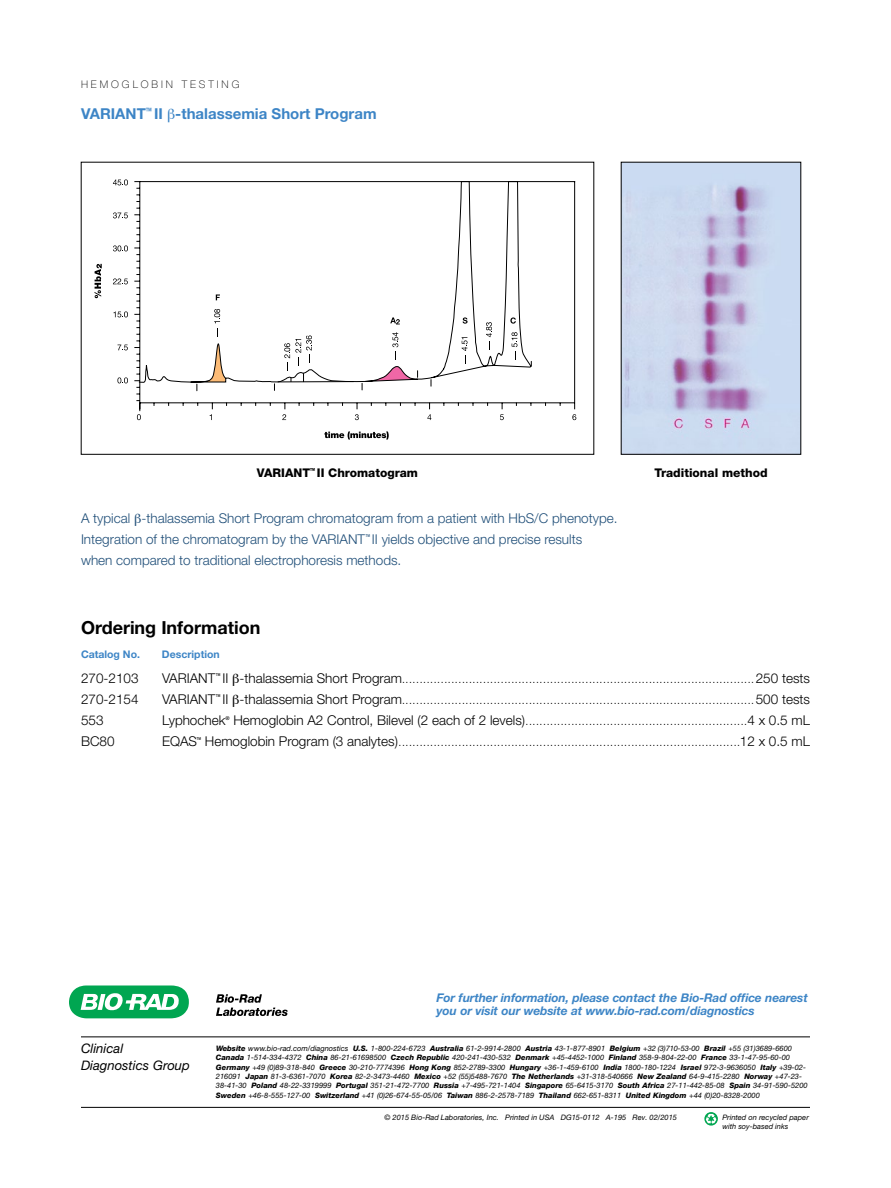
<style>
.page{position:relative;width:891px;height:1188px;background:#fff}
.page>*{position:absolute;margin:0;border:0;box-sizing:border-box;transform-origin:0 0}
.t1{font:700 18px "Helvetica Neue LT Pro";color:#000}
.t2{font:700 15px "Helvetica Neue LT Pro";color:#3d85c6}
.t3{font:300 13.5px/21px "Helvetica Neue LT Pro";color:#1f4e78}
.t4{font:300 13.5px "Helvetica Neue LT Pro";color:#000}
.t5{font:italic 13.2px/16.5px "Helvetica Neue LT Pro";color:#000}
.t6{font:italic 700 12px/13.5px "Helvetica Neue LT Pro";letter-spacing:-.01em;color:#3d85c6}
.t7{font:800 12px "Helvetica Neue LT Pro";color:#000}
.t8{font:300 10.5px "Helvetica Neue LT Pro";color:#000}
.t9{font:700 10.5px "Helvetica Neue LT Pro";color:#3d85c6}
.t10{font:100 10.5px "Helvetica Neue LT Pro";letter-spacing:.28em;color:#000}
.t11{font:italic 7.5px/9.3px "Helvetica Neue LT Pro";color:#000}
.t12{font:500 5.25px "Helvetica Neue LT Pro";color:#000}
.s1{font-size:13.5px}
.s2{font-weight:800}
</style>
<div class="page">
<hr style="left:81px;top:1036px;width:729px;height:1px;background:#000">
<svg style="left:69px;top:986px;width:120px;height:32px"></svg>
<svg style="left:216px;top:994px;width:72px;height:22px"></svg>
<hr style="left:81px;top:1107px;width:729px;height:1px;background:#000">
<svg style="left:704px;top:1112px;width:14px;height:14px"></svg>
<svg style="left:706px;top:1114px;width:10px;height:10px"></svg>
<svg style="left:138px;top:182px;width:394px;height:201px"></svg>
<svg style="left:362px;top:367px;width:57px;height:23px"></svg>
<svg style="left:191px;top:309px;width:35px;height:82px"></svg>
<svg style="left:392px;top:332px;width:6px;height:28px"></svg>
<svg style="left:462px;top:337px;width:6px;height:27px"></svg>
<svg style="left:486px;top:322px;width:6px;height:28px"></svg>
<svg style="left:512px;top:332px;width:5px;height:28px"></svg>
<svg style="left:113px;top:179px;width:15px;height:6px"></svg>
<svg style="left:113px;top:212px;width:15px;height:6px"></svg>
<svg style="left:113px;top:245px;width:15px;height:6px"></svg>
<svg style="left:113px;top:278px;width:15px;height:6px"></svg>
<svg style="left:113px;top:311px;width:15px;height:6px"></svg>
<svg style="left:118px;top:345px;width:10px;height:5px"></svg>
<svg style="left:117px;top:377px;width:11px;height:6px"></svg>
<svg style="left:94px;top:264px;width:8px;height:34px"></svg>
<svg style="left:324px;top:431px;width:65px;height:9px"></svg>
<hr style="left:140px;top:402px;width:435px;height:1px;background:#000">
<hr style="left:139px;top:182px;width:1px;height:229px;background:#000">
<hr style="left:574px;top:181px;width:1px;height:222px;background:#000">
<svg style="left:210px;top:403px;width:3px;height:17px"></svg>
<svg style="left:282px;top:403px;width:4px;height:17px"></svg>
<svg style="left:355px;top:403px;width:4px;height:17px"></svg>
<svg style="left:427px;top:403px;width:4px;height:17px"></svg>
<svg style="left:500px;top:403px;width:4px;height:17px"></svg>
<svg style="left:572px;top:403px;width:4px;height:17px"></svg>
<svg style="left:136px;top:394px;width:5px;height:26px"></svg>
<svg style="left:134px;top:374px;width:6px;height:7px"></svg>
<svg style="left:136px;top:354px;width:4px;height:7px"></svg>
<svg style="left:134px;top:341px;width:6px;height:7px"></svg>
<svg style="left:136px;top:321px;width:4px;height:7px"></svg>
<svg style="left:136px;top:301px;width:4px;height:7px"></svg>
<svg style="left:134px;top:281px;width:6px;height:7px"></svg>
<svg style="left:136px;top:268px;width:4px;height:7px"></svg>
<svg style="left:134px;top:248px;width:6px;height:7px"></svg>
<svg style="left:136px;top:228px;width:4px;height:7px"></svg>
<svg style="left:134px;top:208px;width:6px;height:7px"></svg>
<svg style="left:136px;top:195px;width:4px;height:7px"></svg>
<hr style="left:134px;top:181px;width:441px;height:1px;background:#000">
<svg style="left:284px;top:335px;width:28px;height:47px"></svg>
<svg style="left:216px;top:294px;width:4px;height:6px"></svg>
<svg style="left:390px;top:317px;width:10px;height:7px"></svg>
<svg style="left:463px;top:317px;width:5px;height:7px"></svg>
<svg style="left:510px;top:317px;width:6px;height:7px"></svg>
<img style="left:623px;top:164px;width:176px;height:288px">
<h3 class="t10" style="left:81px;top:79px;width:160px">HEMOGLOBIN TESTING</h3>
<h2 class="t2" style="left:81px;top:104px;width:297px">VARIANT<sup>™</sup> II -thalassemia Short Program</h2>
<h3 class="t7" style="left:257px;top:465px;width:163px">VARIANT<sup>™</sup> II Chromatogram</h3>
<h3 class="t7" style="left:654px;top:465px;width:115px">Traditional method</h3>
<h3 class="t3" style="left:81px;top:507px;width:538px">A typical -thalassemia Short Program chromatogram from a patient with HbS/C phenotype.<br>Integration of the chromatogram by the VARIANT<sup>™</sup> II yields objective and precise results<br>when compared to traditional electrophoresis methods.</h3>
<h1 class="t1" style="left:81px;top:616px;width:181px">Ordering Information</h1>
<h3 class="t9" style="left:81px;top:647px;width:61px">Catalog No.</h3>
<h3 class="t9" style="left:162px;top:647px;width:59px">Description</h3>
<h3 class="t4" style="left:81px;top:670px;width:59px">270-2103</h3>
<h3 class="t8" style="left:162px;top:673px;width:650px"><span class="s1">VARIANT</span><sup>™</sup> <span class="s1">II -thalassemia Short Program</span>.................................................................................................... <span class="s1">250 tests</span></h3>
<h3 class="t4" style="left:81px;top:691px;width:59px">270-2154</h3>
<h3 class="t8" style="left:162px;top:694px;width:649px"><span class="s1">VARIANT</span><sup>™</sup> <span class="s1">II -thalassemia Short Program</span>.................................................................................................... <span class="s1">500 tests</span></h3>
<h3 class="t4" style="left:81px;top:712px;width:24px">553</h3>
<h3 class="t4" style="left:162px;top:712px;width:65px">Lyphochek</h3>
<p class="t12" style="left:226px;top:715px;width:6px">®</p>
<h3 class="t8" style="left:233px;top:715px;width:295px"><span class="s1">Hemoglobin A2 Control, Bilevel (2 each of 2 levels)</span>...............................................................</h3>
<h3 class="t4" style="left:747px;top:712px;width:64px">4 x 0.5 mL</h3>
<h3 class="t4" style="left:81px;top:733px;width:35px">BC80</h3>
<h3 class="t8" style="left:162px;top:736px;width:239px"><span class="s1">EQAS</span><sup>™</sup> <span class="s1">Hemoglobin Program (3 analytes)</span>.................................................................................................</h3>
<h3 class="t4" style="left:740px;top:733px;width:72px">12 x 0.5 mL</h3>
<h3 class="t6" style="left:437px;top:990px;width:373px">For further information, please contact the Bio-Rad office nearest you or visit our website at www.bio-rad.com/diagnostics</h3>
<h3 class="t5" style="left:81px;top:1040px;width:111px">Clinical<br>Diagnostics Group</h3>
<p class="t11" style="left:216px;top:1043px;width:593px"><span class="s2">Website</span> www.bio-rad.com/diagnostics <span class="s2">U.S.</span> 1-800-224-6723 <span class="s2">Australia</span> 61-2-9914-2800 <span class="s2">Austria</span> 43-1-877-8901 <span class="s2">Belgium</span> +32 (3)710-53-00 <span class="s2">Brazil</span> +55 (31)3689-6600<br><span class="s2">Canada</span> 1-514-334-4372 <span class="s2">China</span> 86-21-61698500 <span class="s2">Czech Republic</span> 420-241-430-532 <span class="s2">Denmark</span> +45-4452-1000 <span class="s2">Finland</span> 358-9-804-22-00 <span class="s2">France</span> 33-1-47-95-60-00<br><span class="s2">Germany</span> +49 (0)89-318-840 <span class="s2">Greece</span> 30-210-7774396 <span class="s2">Hong Kong</span> 852-2789-3300 <span class="s2">Hungary</span> +36-1-459-6100 <span class="s2">India</span> 1800-180-1224 <span class="s2">Israel</span> 972-3-9636050 <span class="s2">Italy</span> +39-02- 216091 <span class="s2">Japan</span> 81-3-6361-7070 <span class="s2">Korea</span> 82-2-3473-4460 <span class="s2">Mexico</span> +52 (55)5488-7670 <span class="s2">The Netherlands</span> +31-318-540666 <span class="s2">New Zealand</span> 64-9-415-2280 <span class="s2">Norway</span> +47-23- 38-41-30 <span class="s2">Poland</span> 48-22-3319999 <span class="s2">Portugal</span> 351-21-472-7700 <span class="s2">Russia</span> +7-495-721-1404 <span class="s2">Singapore</span> 65-6415-3170 <span class="s2">South Africa</span> 27-11-442-85-08 <span class="s2">Spain</span> 34-91-590-5200<br><span class="s2">Sweden</span> +46-8-555-127-00 <span class="s2">Switzerland</span> +41 (0)26-674-55-05/06 <span class="s2">Taiwan</span> 886-2-2578-7189 <span class="s2">Thailand</span> 662-651-8311 <span class="s2">United Kingdom</span> +44 (0)20-8328-2000</p>
<p class="t11" style="left:384px;top:1113px;width:294px">© 2015 Bio-Rad Laboratories, Inc. Printed in USA DG15-0112 A-195 Rev. 02/2015</p>
<p class="t11" style="left:722px;top:1113px;width:88px">Printed on recycled paper with soy-based inks</p>
</div>
